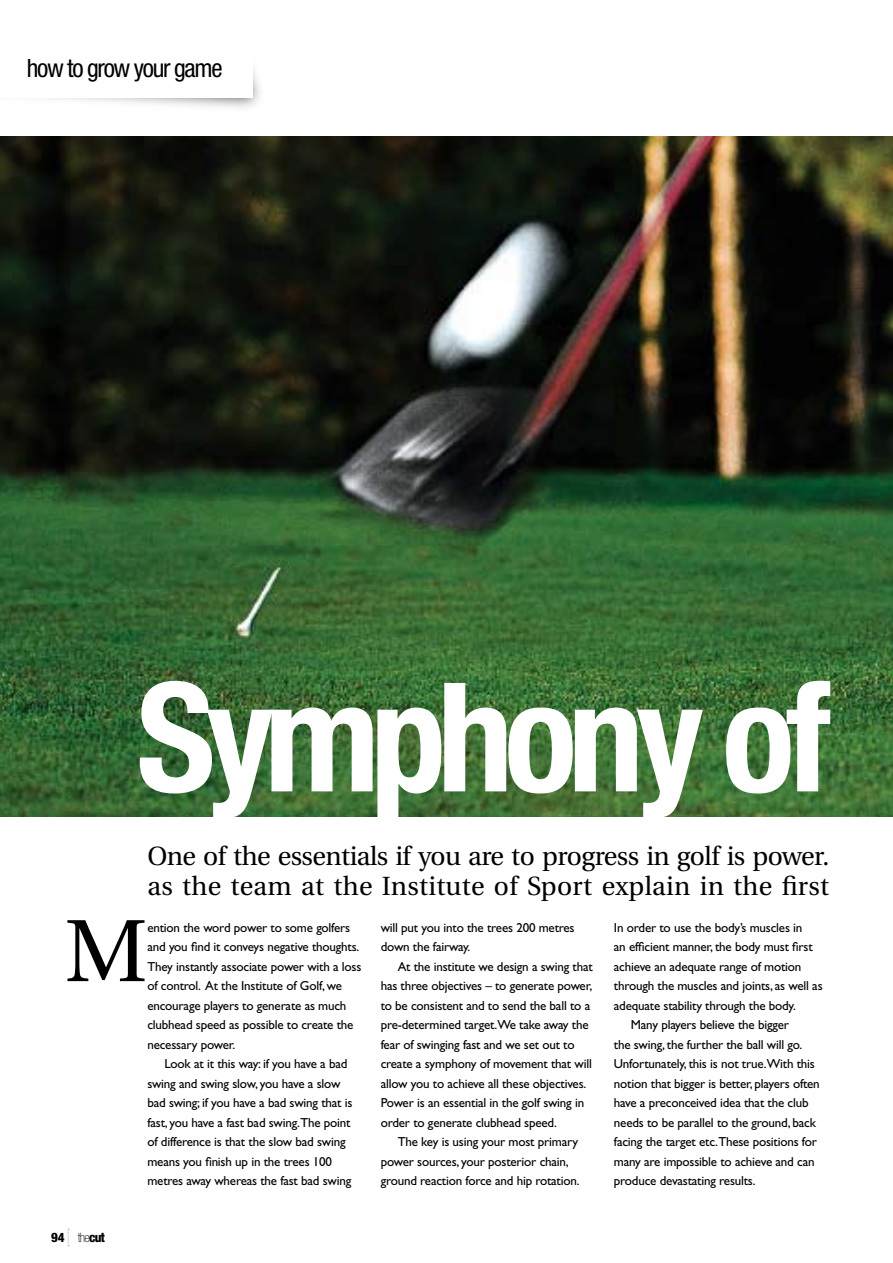
<style>
.page{position:relative;width:893px;height:1263px;background:#fff}
.page>*{position:absolute;margin:0;border:0;box-sizing:border-box;transform-origin:0 0}
.t1{font:700 condensed 151.8px "Helvetica Neue LT";letter-spacing:-.06em;color:#fff}
.t2{font:88.05px "Utopia";color:#000}
.t3{font:26.25px/30px "Utopia";letter-spacing:-.02em;color:#000}
.t4{font:condensed 25.2px "Helvetica Neue LT";letter-spacing:-.05em;color:#000}
.t5{font:13.05px/19.5px "Gill Sans";letter-spacing:-.015em;color:#000}
.t6{font:800 condensed 13.05px "Helvetica Neue LT";color:#000}
.s1{font-weight:100}
</style>
<div class="page">
<svg style="left:68px;top:1229px;width:1px;height:17px"></svg>
<img style="left:0;top:136px;width:893px;height:680px">
<div style="left:0;top:0;width:267px;height:112px;background:#000;opacity:.75"></div>
<div style="left:0;top:0;width:253px;height:98px;background:#fff"></div>
<h3 class="t4" style="left:27px;top:54px;width:197px">how to grow your game</h3>
<h1 class="t1" style="left:136px;top:645px;width:696px">Symphony of</h1>
<h3 class="t3" style="left:147px;top:842px;width:683px">One of the essentials if you are to progress in golf is power. as the team at the Institute of Sport explain in the first</h3>
<p class="t5" style="left:147px;top:917px;width:216px">ention the word power to some golfers and you find it conveys negative thoughts.<br>They instantly associate power with a loss of control. At the Institute of Golf, we encourage players to generate as much clubhead speed as possible to create the necessary power.</p>
<p class="t5" style="left:147px;top:1054px;width:207px;text-indent:17px">Look at it this way: if you have a bad swing and swing slow, you have a slow bad swing; if you have a bad swing that is fast, you have a fast bad swing.The point of difference is that the slow bad swing means you finish up in the trees 100 metres away whereas the fast bad swing</p>
<h2 class="t2" style="left:64px;top:903px;width:85px">M</h2>
<p class="t5" style="left:381px;top:917px;width:195px">will put you into the trees 200 metres down the fairway.</p>
<p class="t5" style="left:381px;top:956px;width:214px;text-indent:17px">At the institute we design a swing that has three objectives – to generate power, to be consistent and to send the ball to a pre-determined target.We take away the fear of swinging fast and we set out to create a symphony of movement that will allow you to achieve all these objectives.<br>Power is an essential in the golf swing in order to generate clubhead speed.</p>
<p class="t5" style="left:381px;top:1132px;width:200px;text-indent:17px">The key is using your most primary power sources, your posterior chain, ground reaction force and hip rotation.</p>
<p class="t5" style="left:614px;top:917px;width:190px">In order to use the body’s muscles in</p>
<p class="t5" style="left:614px;top:937px;width:200px">an efficient manner, the body must first</p>
<p class="t5" style="left:614px;top:956px;width:189px">achieve an adequate range of motion</p>
<p class="t5" style="left:614px;top:976px;width:210px">through the muscles and joints, as well as</p>
<p class="t5" style="left:614px;top:995px;width:184px">adequate stability through the body.</p>
<p class="t5" style="left:631px;top:1015px;width:160px">Many players believe the bigger</p>
<p class="t5" style="left:614px;top:1034px;width:190px">the swing, the further the ball will go.</p>
<p class="t5" style="left:614px;top:1054px;width:203px">Unfortunately, this is not true.With this</p>
<p class="t5" style="left:614px;top:1073px;width:207px">notion that bigger is better, players often</p>
<p class="t5" style="left:614px;top:1093px;width:196px">have a preconceived idea that the club</p>
<p class="t5" style="left:614px;top:1112px;width:204px">needs to be parallel to the ground, back</p>
<p class="t5" style="left:614px;top:1132px;width:205px">facing the target etc.These positions for</p>
<p class="t5" style="left:614px;top:1151px;width:202px">many are impossible to achieve and can</p>
<p class="t5" style="left:614px;top:1171px;width:143px">produce devastating results.</p>
<p class="t6" style="left:51px;top:1229px;width:56px">94 <span class="s1">the</span>cut</p>
</div>
